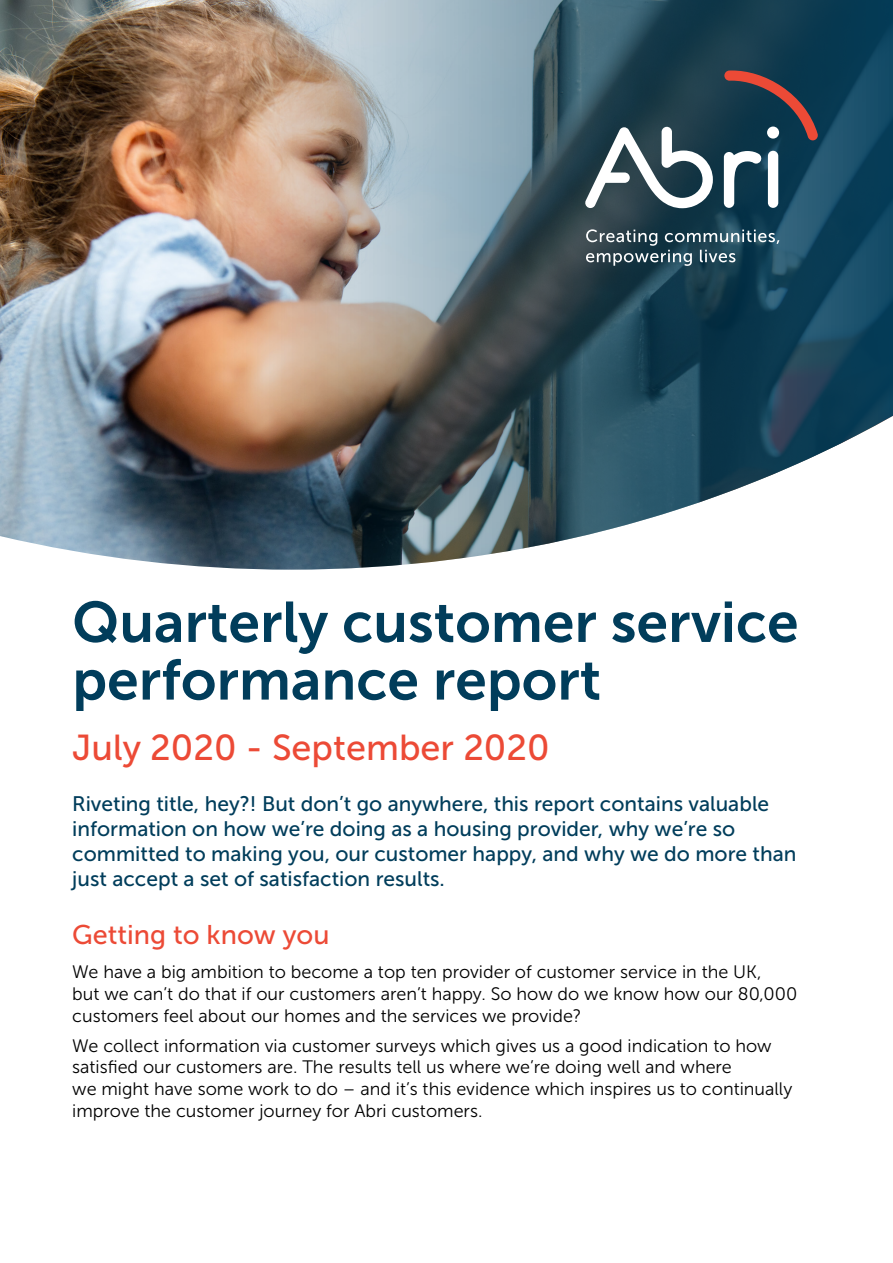
<style>
.page{position:relative;width:893px;height:1263px;background:#fff}
.page>*{position:absolute;margin:0;border:0;box-sizing:border-box;transform-origin:0 0}
.t1{font:57px/57.6px "Museo Sans 700";color:#013d5b}
.t2{font:36px "Museo Sans 500";color:#ec4a36}
.t3{font:27px "Museo Sans 500";color:#ec4a36}
.t4{font:21px/25.2px "Museo Sans 500";color:#013d5b}
.t5{font:18px/21.6px "Museo Sans 300";color:#000}
</style>
<div class="page">
<img style="left:0;top:0;width:893px;height:570px">
<svg style="left:584px;top:127px;width:129px;height:81px"></svg>
<div style="left:768px;top:151px;width:10px;height:57px;background:#fff;border-radius:5px"></div>
<svg style="left:724px;top:151px;width:38px;height:57px"></svg>
<svg style="left:724px;top:70px;width:94px;height:70px;background:#393d4a"></svg>
<svg style="left:586px;top:229px;width:193px;height:37px;background:#43606c"></svg>
<h1 class="t1" style="left:72px;top:593px;width:728px">Quarterly customer service performance report</h1>
<h2 class="t2" style="left:72px;top:728px;width:479px">July 2020 - September 2020</h2>
<p class="t4" style="left:72px;top:791px;width:726px">Riveting title, hey?! But don’t go anywhere, this report contains valuable information on how we’re doing as a housing provider, why we’re so committed to making you, our customer happy, and why we do more than just accept a set of satisfaction results.</p>
<h3 class="t3" style="left:72px;top:920px;width:259px">Getting to know you</h3>
<p class="t5" style="left:72px;top:961px;width:726px">We have a big ambition to become a top ten provider of customer service in the UK,<br>but we can’t do that if our customers aren’t happy. So how do we know how our 80,000 customers feel about our homes and the services we provide?</p>
<p class="t5" style="left:72px;top:1035px;width:722px">We collect information via customer surveys which gives us a good indication to how satisfied our customers are. The results tell us where we’re doing well and where<br>we might have some work to do – and it’s this evidence which inspires us to continually improve the customer journey for Abri customers.</p>
</div>
